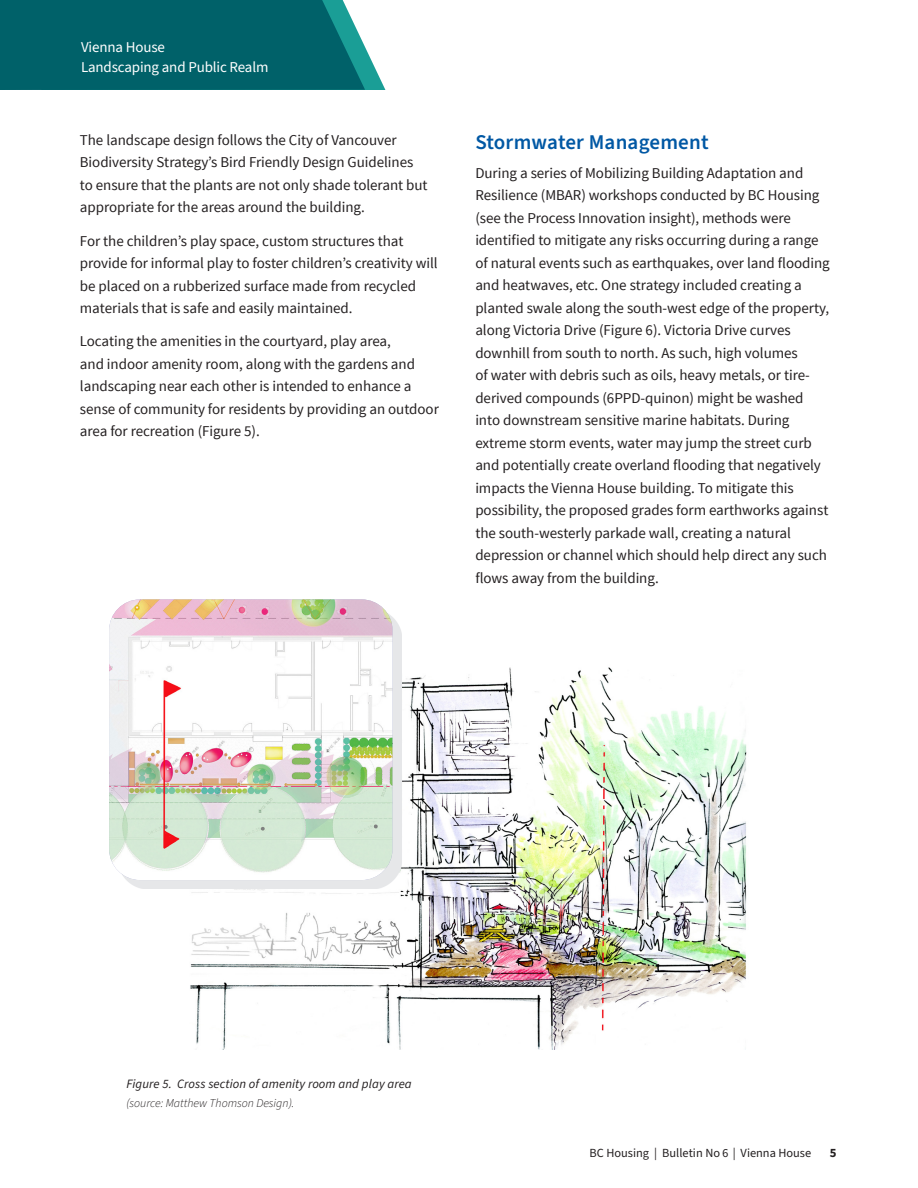
<style>
.page{position:relative;width:918px;height:1188px;background:#fff}
.page>*{position:absolute;margin:0;border:0;box-sizing:border-box;transform-origin:0 0}
._00_Subtitle_purple{font:600 21px "Source Sans 3";letter-spacing:.01em;color:#0158a4}
._1_Body{font:15px/22.5px "Source Sans Pro";letter-spacing:-.005em;color:#231f20}
.t1{font:15px/19.5px "Source Sans 3";letter-spacing:-.01em;color:#fff}
._5_Photo_captions{font:italic 12.75px "Source Sans 3";letter-spacing:.01em;color:#231f20}
.t2{font:700 12.75px "Source Sans 3";color:#231f20}
.t3{font:12.3px "Source Sans 3";color:#231f20}
._555_Photo_credit{font:italic 300 12px "Source Sans 3";color:#231f20}
</style>
<div class="page">
<svg style="left:0;top:0;width:385px;height:90px;background:#0f6c73"></svg>
<img style="left:190px;top:667px;width:557px;height:383px">
<div style="left:118px;top:608px;width:284px;height:281px;background:#e6e7e9"></div>
<img style="left:109px;top:599px;width:284px;height:281px">
<p class="t1" style="left:81px;top:38px;width:189px">Vienna House<br>Landscaping and Public Realm</p>
<p class="_1_Body" style="left:80px;top:129px;width:349px">The landscape design follows the City of Vancouver Biodiversity Strategy’s Bird Friendly Design Guidelines to ensure that the plants are not only shade tolerant but appropriate for the areas around the building.</p>
<p class="_1_Body" style="left:80px;top:230px;width:359px">For the children’s play space, custom structures that provide for informal play to foster children’s creativity will be placed on a rubberized surface made from recycled materials that is safe and easily maintained.</p>
<p class="_1_Body" style="left:80px;top:330px;width:361px">Locating the amenities in the courtyard, play area,<br>and indoor amenity room, along with the gardens and landscaping near each other is intended to enhance a sense of community for residents by providing an outdoor area for recreation (Figure 5).</p>
<p class="_00_Subtitle_purple" style="left:475px;top:128px;width:235px">Stormwater Management</p>
<p class="_1_Body" style="left:475px;top:162px;width:356px">During a series of Mobilizing Building Adaptation and Resilience (MBAR) workshops conducted by BC Housing (see the Process Innovation insight), methods were identified to mitigate any risks occurring during a range of natural events such as earthquakes, over land flooding and heatwaves, etc. One strategy included creating a planted swale along the south-west edge of the property, along Victoria Drive (Figure 6). Victoria Drive curves downhill from south to north. As such, high volumes<br>of water with debris such as oils, heavy metals, or tire&shy;derived compounds (6PPD-quinon) might be washed into downstream sensitive marine habitats. During extreme storm events, water may jump the street curb and potentially create overland flooding that negatively impacts the Vienna House building. To mitigate this possibility, the proposed grades form earthworks against the south-westerly parkade wall, creating a natural depression or channel which should help direct any such flows away from the building.</p>
<p class="_5_Photo_captions" style="left:126px;top:1076px;width:287px">Figure 5. Cross section of amenity room and play area</p>
<p class="_555_Photo_credit" style="left:126px;top:1096px;width:170px">(source: Matthew Thomson Design).</p>
<p class="t3" style="left:590px;top:1145px;width:223px">BC Housing | Bulletin No 6 | Vienna House</p>
<p class="t2" style="left:830px;top:1144px;width:8px">5</p>
</div>
